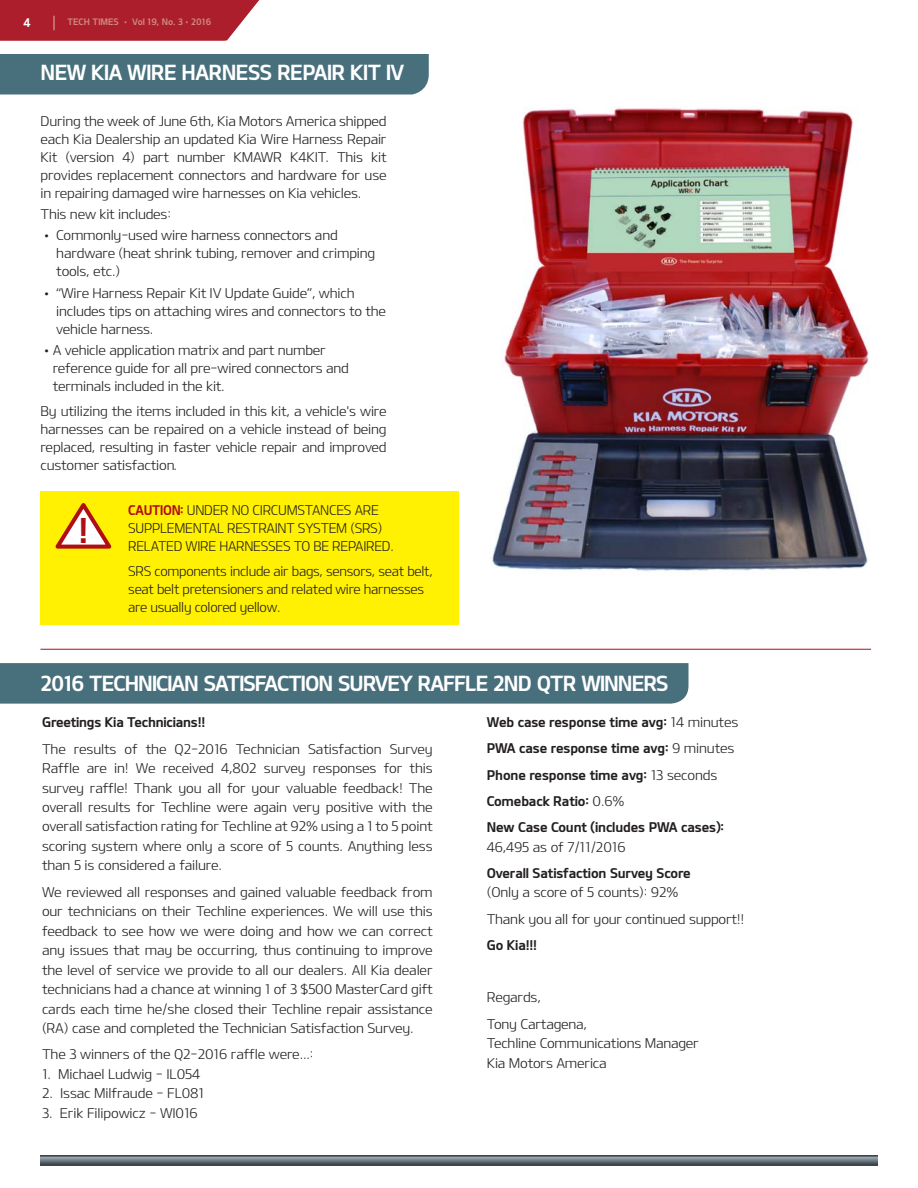
<style>
.page{position:relative;width:918px;height:1188px;background:#fff}
.page>*{position:absolute;margin:0;border:0;box-sizing:border-box;transform-origin:0 0}
.t1{font:34.5px "KIAOTFB";color:#b00d15}
.t2{font:21px "KIAOTFB";letter-spacing:-.045em;color:#fff}
.t3{font:21px "KIAOTFB";letter-spacing:-.025em;color:#fff}
.t4{font:13.5px/19.5px "KIAOTFL";letter-spacing:-.015em;color:#231f20}
.t5{font:13.5px/18px "KIAOTFL";letter-spacing:-.015em;color:#231f20;scale:.96 1}
.t6{font:13.5px/26.2px "KIAOTFB";letter-spacing:-.01em;color:#231f20}
.t7{font:12px "KIAOTFB";color:#fff}
.t8{font:9px "KIAOTFB";color:#ce8779}
.s1{font-family:"KIAOTFB";color:#b00d15}
.s2{font-family:"KIAOTFL"}
</style>
<div class="page">
<img style="left:40px;top:1156px;width:838px;height:9px">
<div style="left:0;top:54px;width:429px;height:40px;background:#486f7c"></div>
<hr style="left:40px;top:649px;width:831px;height:1px;background:#b00d15">
<div style="left:40px;top:491px;width:419px;height:134px;background:#fff101"></div>
<svg style="left:55px;top:503px;width:57px;height:46px"></svg>
<div style="left:0;top:663px;width:688px;height:41px;background:#486f7c"></div>
<div style="left:0;top:0;width:259px;height:40px;background:#ac1e2c"></div>
<img style="left:489px;top:107px;width:380px;height:464px">
<p class="t7" style="left:23px;top:15px;width:9px">4</p>
<p class="t8" style="left:67px;top:16px;width:145px">TECH TIMES • Vol 19, No. 3•2016</p>
<h2 class="t3" style="left:40px;top:59px;width:365px">NEW KIA WIRE HARNESS REPAIR KIT IV</h2>
<p class="t4" style="left:40px;top:111px;width:348px;line-height:18px;text-align:justify">During the week of June 6th, Kia Motors America shipped each Kia Dealership an updated Kia Wire Harness Repair Kit (version 4) part number KMAWR K4KIT. This kit provides replacement connectors and hardware for use in repairing damaged wire harnesses on Kia vehicles.</p>
<p class="t4" style="left:40px;top:204px;width:132px">This new kit includes:</p>
<p class="t4" style="left:56px;top:226px;width:321px;line-height:18px;text-indent:-16px">• Commonly-used wire harness connectors and hardware (heat shrink tubing, remover and crimping tools, etc.)</p>
<p class="t4" style="left:56px;top:283px;width:331px;line-height:18px;text-indent:-16px">• “Wire Harness Repair Kit IV Update Guide”, which includes tips on attaching wires and connectors to the vehicle harness.</p>
<p class="t4" style="left:53px;top:341px;width:298px;line-height:18px;text-indent:-12px">• A vehicle application matrix and part number reference guide for all pre-wired connectors and terminals included in the kit.</p>
<p class="t4" style="left:40px;top:402px;width:348px;line-height:18px;text-align:justify">By utilizing the items included in this kit, a vehicle's wire harnesses can be repaired on a vehicle instead of being replaced, resulting in faster vehicle repair and improved customer satisfaction.</p>
<h1 class="t1" style="left:78px;top:508px;width:11px">!</h1>
<p class="t5" style="left:128px;top:501px;width:278px"><span class="s1">CAUTION:</span> UNDER NO CIRCUMSTANCES ARE<br>SUPPLEMENTAL RESTRAINT SYSTEM (SRS)<br>RELATED WIRE HARNESSES TO BE REPAIRED.</p>
<p class="t5" style="left:128px;top:561px;width:319px">SRS components include air bags, sensors, seat belt, seat belt pretensioners and related wire harnesses are usually colored yellow.</p>
<h2 class="t2" style="left:40px;top:670px;width:630px">2016 TECHNICIAN SATISFACTION SURVEY RAFFLE 2ND QTR WINNERS</h2>
<p class="t6" style="left:42px;top:709px;width:165px">Greetings Kia Technicians!!</p>
<p class="t4" style="left:42px;top:738px;width:392px;text-align:justify">The results of the Q2-2016 Technician Satisfaction Survey Raffle are in! We received 4,802 survey responses for this survey raffle! Thank you all for your valuable feedback! The overall results for Techline were again very positive with the overall satisfaction rating for Techline at 92% using a 1 to 5 point scoring system where only a score of 5 counts. Anything less than 5 is considered a failure.</p>
<p class="t4" style="left:42px;top:882px;width:392px;text-align:justify">We reviewed all responses and gained valuable feedback from our technicians on their Techline experiences. We will use this feedback to see how we were doing and how we can correct any issues that may be occurring, thus continuing to improve the level of service we provide to all our dealers. All Kia dealer technicians had a chance at winning 1 of 3 $500 MasterCard gift cards each time he/she closed their Techline repair assistance (RA) case and completed the Technician Satisfaction Survey.</p>
<p class="t4" style="left:42px;top:1044px;width:273px">The 3 winners of the Q2-2016 raffle were...:</p>
<p class="t4" style="left:42px;top:1064px;width:160px">1. Michael Ludwig - IL054</p>
<p class="t4" style="left:42px;top:1083px;width:164px">2. Issac Milfraude - FL081</p>
<p class="t4" style="left:42px;top:1103px;width:157px">3. Erik Filipowicz - WI016</p>
<p class="t6" style="left:487px;top:709px;width:253px">Web case response time avg: <span class="s2">14 minutes </span>PWA case response time avg: <span class="s2">9 minutes </span>Phone response time avg: <span class="s2">13 seconds </span>Comeback Ratio: <span class="s2">0.6%<br></span>New Case Count (includes PWA cases):</p>
<p class="t4" style="left:487px;top:836px;width:140px">46,495 as of 7/11/2016</p>
<p class="t6" style="left:487px;top:859px;width:206px">Overall Satisfaction Survey Score</p>
<p class="t4" style="left:487px;top:879px;width:259px;line-height:26.2px">(Only a score of 5 counts): 92%<br>Thank you all for your continued support!!</p>
<p class="t6" style="left:487px;top:931px;width:52px">Go Kia!!!</p>
<p class="t4" style="left:487px;top:984px;width:102px;line-height:26.2px">Regards,<br>Tony Cartagena,</p>
<p class="t4" style="left:487px;top:1033px;width:214px">Techline Communications Manager<br>Kia Motors America</p>
</div>
